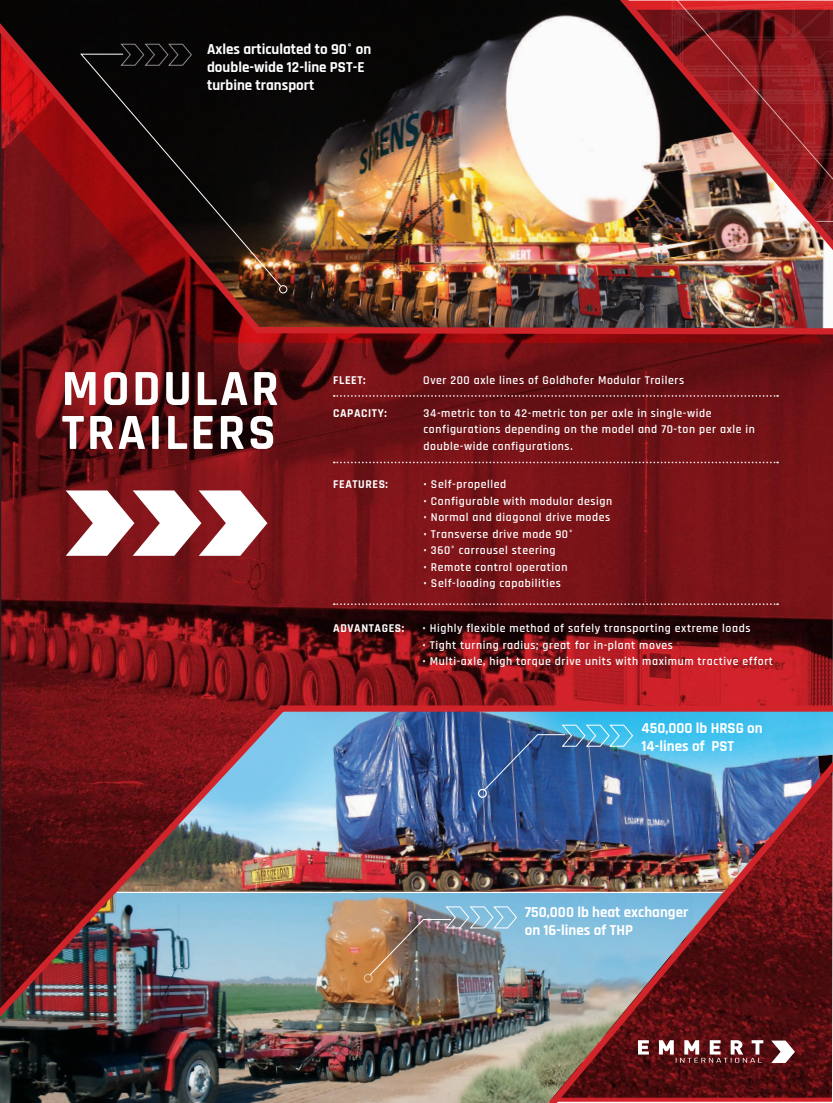
<style>
.page{position:relative;width:833px;height:1103px;background:#fff}
.page>*{position:absolute;margin:0;border:0;box-sizing:border-box;transform-origin:0 0}
.t1{font:700 51.25px/43.9px "Rajdhani";letter-spacing:.05em;color:#fff}
.t2{font:700 15px/18px "Rajdhani";color:#fff}
.t3{font:600 11.75px/16.5px "Rajdhani";letter-spacing:.05em;color:#fff}
.t4{font:700 11.75px "Rajdhani";letter-spacing:.05em;color:#fff}
</style>
<div class="page">
<svg style="left:0;top:340px;width:832px;height:359px;background:#671014"></svg>
<img style="left:0;top:0;width:832px;height:340px">
<img style="left:0;top:699px;width:832px;height:403px">
<svg style="left:771px;top:1040px;width:23px;height:22px"></svg>
<svg style="left:722px;top:1040px;width:41px;height:22px"></svg>
<svg style="left:0;top:411px;width:832px;height:281px;background:#771a1e"></svg>
<svg style="left:334px;top:461px;width:444px;height:2px"></svg>
<svg style="left:334px;top:603px;width:444px;height:2px"></svg>
<svg style="left:334px;top:395px;width:444px;height:2px"></svg>
<img style="left:0;top:892px;width:722px;height:210px">
<img style="left:369px;top:906px;width:148px;height:69px">
<img style="left:483px;top:724px;width:150px;height:66px">
<div style="left:363px;top:973px;width:9px;height:9px;border:1px solid #fff;border-radius:50%"></div>
<div style="left:478px;top:789px;width:9px;height:9px;border:1px solid #fff;border-radius:50%"></div>
<hr style="left:117px;top:891px;width:605px;height:2px;background:#fff">
<svg style="left:119px;top:43px;width:73px;height:11px"></svg>
<svg style="left:80px;top:54px;width:201px;height:232px;background:#310e0d"></svg>
<div style="left:279px;top:285px;width:8px;height:8px;border:1px solid #fff;border-radius:50%"></div>
<p class="t2" style="left:207px;top:40px;width:166px">Axles articulated to 90° on double-wide 12-line PST-E turbine transport</p>
<h1 class="t1" style="left:62px;top:368px;width:219px">MODULAR<br>TRAILERS</h1>
<p class="t4" style="left:333px;top:373px;width:34px">FLEET:</p>
<p class="t3" style="left:423px;top:372px;width:262px">Over 200 axle lines of Goldhofer Modular Trailers</p>
<p class="t4" style="left:333px;top:406px;width:55px">CAPACITY:</p>
<p class="t4" style="left:333px;top:477px;width:56px">FEATURES:</p>
<p class="t4" style="left:333px;top:621px;width:72px">ADVANTAGES:</p>
<p class="t3" style="left:423px;top:405px;width:333px">34-metric ton to 42-metric ton per axle in single-wide configurations depending on the model and 70-ton per axle in double-wide configurations.</p>
<p class="t3" style="left:423px;top:477px;width:84px">• Self-propelled</p>
<p class="t3" style="left:423px;top:493px;width:190px">• Configurable with modular design</p>
<p class="t3" style="left:423px;top:509px;width:188px">• Normal and diagonal drive modes</p>
<p class="t3" style="left:423px;top:526px;width:151px">• Transverse drive mode 90°</p>
<p class="t3" style="left:423px;top:542px;width:133px">• 360° carrousel steering</p>
<p class="t3" style="left:423px;top:559px;width:145px">• Remote control operation</p>
<p class="t3" style="left:423px;top:575px;width:139px">• Self-loading capabilities</p>
<p class="t3" style="left:422px;top:620px;width:329px">• Highly flexible method of safely transporting extreme loads</p>
<p class="t3" style="left:422px;top:637px;width:252px">• Tight turning radius; great for in-plant moves</p>
<p class="t3" style="left:422px;top:653px;width:352px">• Multi-axle, high torque drive units with maximum tractive effort</p>
<p class="t2" style="left:641px;top:719px;width:123px">450,000 lb HRSG on<br>14-lines of PST</p>
<p class="t2" style="left:524px;top:903px;width:165px">750,000 lb heat exchanger on 16-lines of THP</p>
</div>
